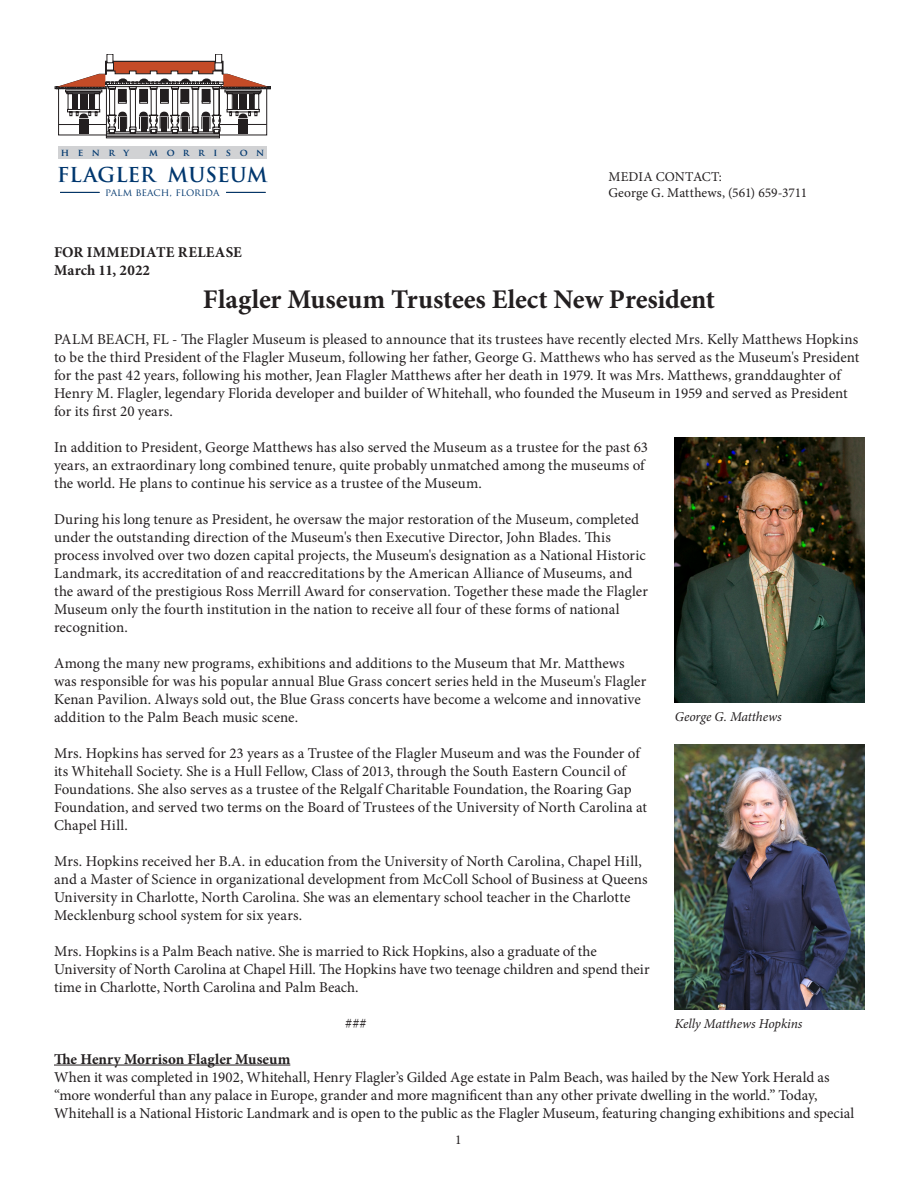
<style>
.page{position:relative;width:918px;height:1188px;background:#fff}
.page>*{position:absolute;margin:0;border:0;box-sizing:border-box;transform-origin:0 0}
.t1{font:700 27px "Minion Pro";color:#231f20}
.t2{font:700 20.1px "Trajan Pro";color:#00376e}
.t3{font:15px/18px "Minion Pro";color:#231f20}
.t4{font:700 15px "Minion Pro";letter-spacing:.01em;color:#231f20}
.t5{font:13.5px "Minion Pro";letter-spacing:.005em;color:#231f20}
.t6{font:italic 13.5px "Minion Pro";letter-spacing:-.01em;color:#231f20}
.t7{font:10.2px "Trajan Pro";letter-spacing:-.005em;color:#00376e}
.t8{font:700 9.6px "Trajan Pro";letter-spacing:.89em;color:#00376e}
</style>
<div class="page">
<hr style="left:54px;top:1065px;width:236px;height:1px;background:#231f20">
<div style="left:58px;top:146px;width:209px;height:13px;background:#d1d2d4"></div>
<hr style="left:60px;top:192px;width:40px;height:1px;background:#00376e">
<hr style="left:226px;top:192px;width:40px;height:1px;background:#00376e">
<svg style="left:55px;top:54px;width:216px;height:84px"></svg>
<img style="left:675px;top:438px;width:189px;height:265px">
<img style="left:675px;top:744px;width:189px;height:265px">
<p class="t8" style="left:61px;top:147px;width:70px">henry</p>
<p class="t8" style="left:149px;top:147px;width:117px">morrison</p>
<p class="t7" style="left:105px;top:185px;width:116px">PALM BEACH, FLORIDA</p>
<p class="t2" style="left:57px;top:162px;width:212px">FLAGLER MUSEUM</p>
<p class="t5" style="left:608px;top:167px;width:115px">MEDIA CONTACT:</p>
<p class="t5" style="left:608px;top:183px;width:200px">George G. Matthews, (561) 659-3711</p>
<p class="t4" style="left:54px;top:242px;width:189px">FOR IMMEDIATE RELEASE</p>
<p class="t4" style="left:54px;top:260px;width:98px">March 11, 2022</p>
<p class="t1" style="left:203px;top:280px;width:514px">Flagler Museum Trustees Elect New President</p>
<p class="t3" style="left:54px;top:330px;width:807px">PALM BEACH, FL - The Flagler Museum is pleased to announce that its trustees have recently elected Mrs. Kelly Matthews Hopkins to be the third President of the Flagler Museum, following her father, George G. Matthews who has served as the Museum's President for the past 42 years, following his mother, Jean Flagler Matthews after her death in 1979. It was Mrs. Matthews, granddaughter of Henry M. Flagler, legendary Florida developer and builder of Whitehall, who founded the Museum in 1959 and served as President for its first 20 years.</p>
<p class="t3" style="left:54px;top:438px;width:595px">In addition to President, George Matthews has also served the Museum as a trustee for the past 63 years, an extraordinary long combined tenure, quite probably unmatched among the museums of the world. He plans to continue his service as a trustee of the Museum.</p>
<p class="t3" style="left:54px;top:510px;width:595px">During his long tenure as President, he oversaw the major restoration of the Museum, completed under the outstanding direction of the Museum's then Executive Director, John Blades. This process involved over two dozen capital projects, the Museum's designation as a National Historic Landmark, its accreditation of and reaccreditations by the American Alliance of Museums, and the award of the prestigious Ross Merrill Award for conservation. Together these made the Flagler Museum only the fourth institution in the nation to receive all four of these forms of national recognition.</p>
<p class="t3" style="left:54px;top:654px;width:594px">Among the many new programs, exhibitions and additions to the Museum that Mr. Matthews was responsible for was his popular annual Blue Grass concert series held in the Museum's Flagler Kenan Pavilion. Always sold out, the Blue Grass concerts have become a welcome and innovative addition to the Palm Beach music scene.</p>
<p class="t3" style="left:54px;top:744px;width:595px">Mrs. Hopkins has served for 23 years as a Trustee of the Flagler Museum and was the Founder of its Whitehall Society. She is a Hull Fellow, Class of 2013, through the South Eastern Council of Foundations. She also serves as a trustee of the Relgalf Charitable Foundation, the Roaring Gap Foundation, and served two terms on the Board of Trustees of the University of North Carolina at Chapel Hill.</p>
<p class="t3" style="left:54px;top:852px;width:595px">Mrs. Hopkins received her B.A. in education from the University of North Carolina, Chapel Hill, and a Master of Science in organizational development from McColl School of Business at Queens University in Charlotte, North Carolina. She was an elementary school teacher in the Charlotte Mecklenburg school system for six years.</p>
<p class="t3" style="left:54px;top:942px;width:597px">Mrs. Hopkins is a Palm Beach native. She is married to Rick Hopkins, also a graduate of the<br>University of North Carolina at Chapel Hill. The Hopkins have two teenage children and spend their time in Charlotte, North Carolina and Palm Beach.</p>
<p class="t3" style="left:345px;top:1014px;width:23px">###</p>
<p class="t4" style="left:54px;top:1048px;width:238px">The Henry Morrison Flagler Museum</p>
<p class="t3" style="left:54px;top:1068px;width:802px">When it was completed in 1902, Whitehall, Henry Flagler’s Gilded Age estate in Palm Beach, was hailed by the New York Herald as “more wonderful than any palace in Europe, grander and more magnificent than any other private dwelling in the world.” Today,<br>Whitehall is a National Historic Landmark and is open to the public as the Flagler Museum, featuring changing exhibitions and special</p>
<p class="t6" style="left:675px;top:708px;width:108px">George G. Matthews</p>
<p class="t6" style="left:675px;top:1014px;width:129px">Kelly Matthews Hopkins</p>
<p class="t5" style="left:455px;top:1130px;width:8px">1</p>
</div>
